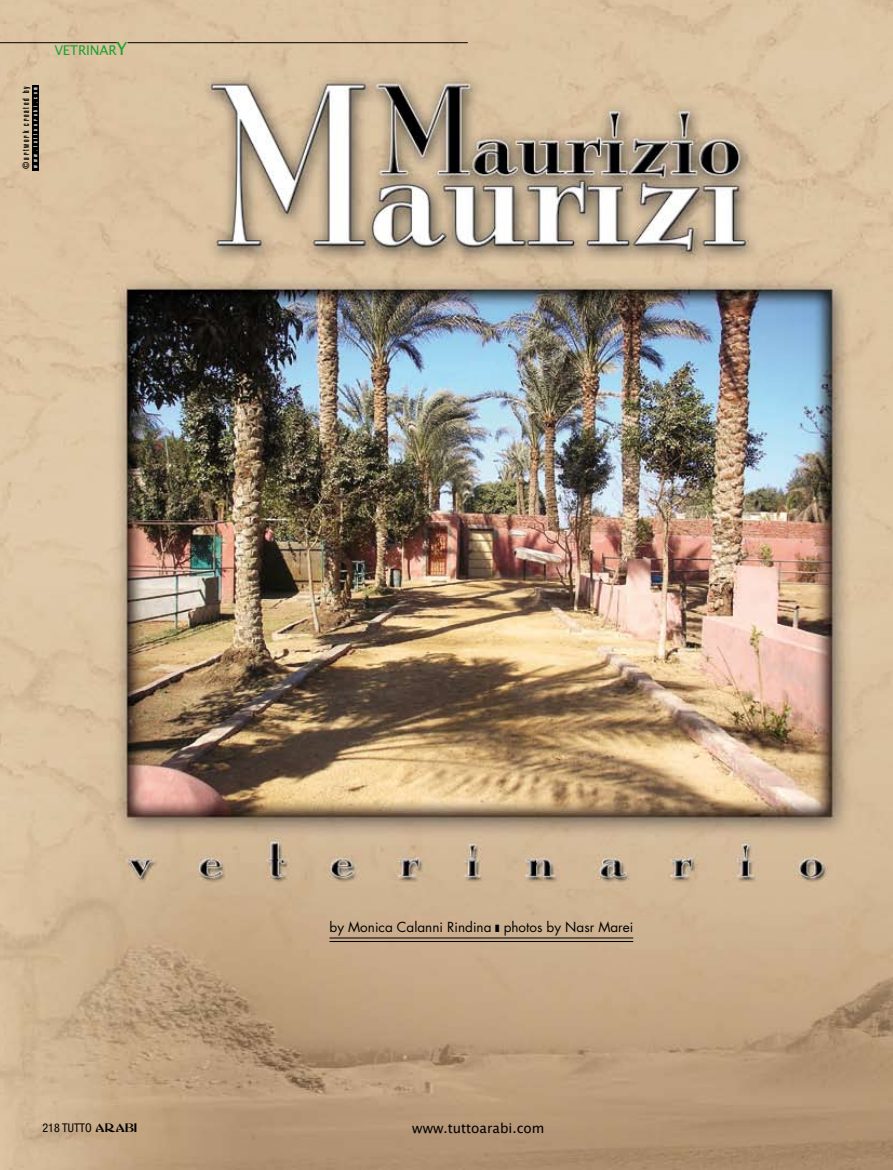
<style>
.page{position:relative;width:893px;height:1170px;background:#fff}
.page>*{position:absolute;margin:0;border:0;box-sizing:border-box;transform-origin:0 0}
.t1{font:13.5px "Futura";color:#000}
.t2{font:13.5px "Lucida Grande";color:#000}
.t3{font:13.5px "Lucida Grande";letter-spacing:-.015em;color:#1fa22e}
.t4{font:condensed 12px "Helvetica Neue";color:#000}
.t5{font:900 extra-condensed 9px "Helvetica";letter-spacing:.2em;color:#000}
.t6{font:900 extra-condensed 6px "Helvetica";letter-spacing:.505em;color:#fff}
.s1{font-size:18px}
.s2{font-family:"Abbess";font-stretch:normal}
</style>
<div class="page">
<img style="left:0;top:0;width:893px;height:1169px">
<hr style="left:128px;top:42px;width:340px;height:1px;background:#000">
<hr style="left:0;top:42px;width:119px;height:1px;background:#000">
<hr style="left:330px;top:937px;width:303px;height:1px;background:#000">
<hr style="left:330px;top:941px;width:303px;height:1px;background:#000">
<div style="left:32px;top:85px;width:6px;height:85px;background:#000"></div>
<svg style="left:496px;top:924px;width:3px;height:8px"></svg>
<p class="t5" style="left:21px;top:169px;width:84px;rotate:-90deg">©artwork created by</p>
<p class="t6" style="left:32px;top:168px;width:82px;rotate:-90deg">www.tuttoarabi.com</p>
<p class="t3" style="left:55px;top:43px;width:75px">VETRINAR<span class="s1">Y</span></p>
<p class="t1" style="left:330px;top:917px;width:305px">by Monica Calanni Rindina photos by Nasr Marei</p>
<p class="t4" style="left:43px;top:1120px;width:96px">218 TUTTO <span class="s2">ARABI</span></p>
<p class="t2" style="left:412px;top:1119px;width:134px">www.tuttoarabi.com</p>
</div>
